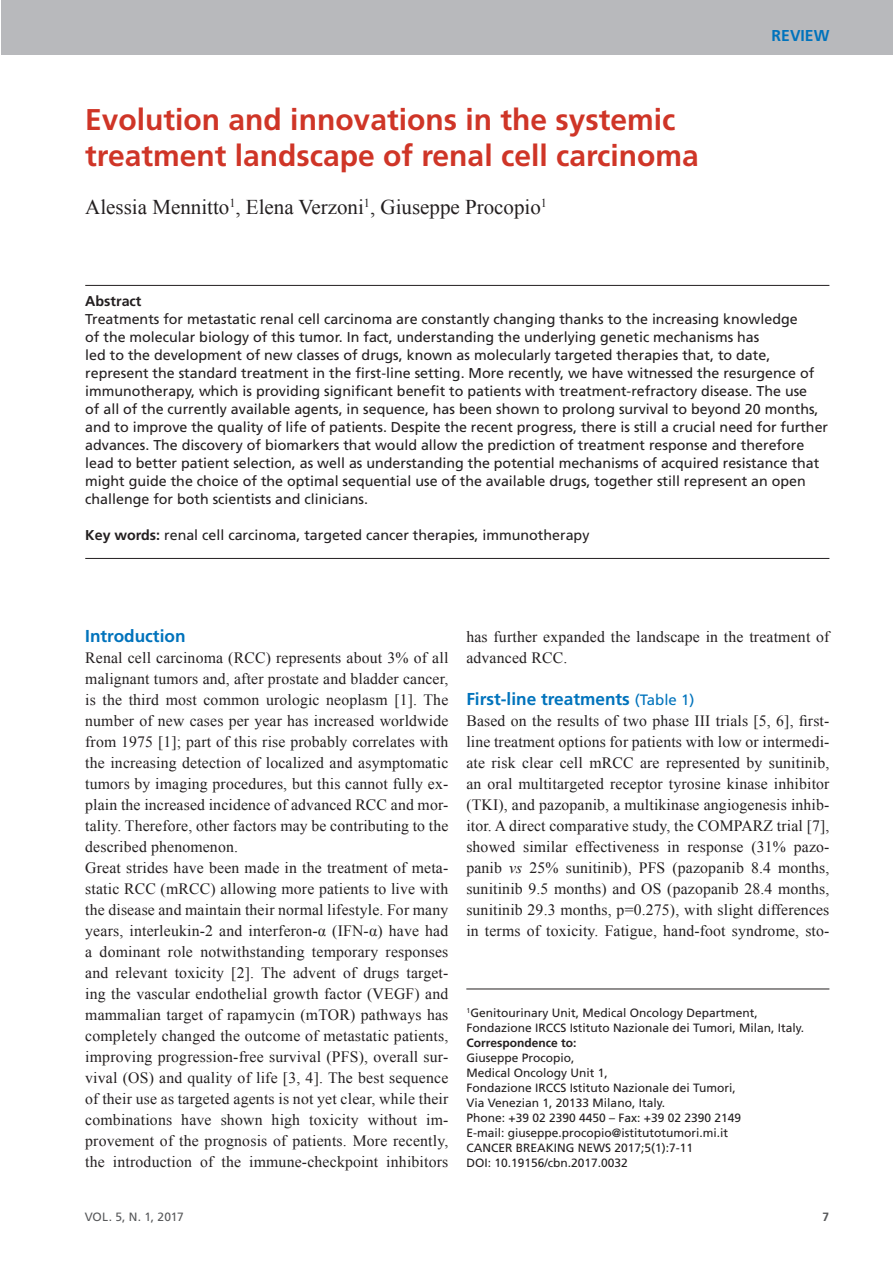
<style>
.page{position:relative;width:893px;height:1263px;background:#fff}
.page>*{position:absolute;margin:0;border:0;box-sizing:border-box;transform-origin:0 0}
.t1{font:700 30px/36px "Frutiger";color:#cf3527}
.t2{font:21px "Times New Roman";color:#231f20}
.t3{font:700 17.25px "Frutiger";color:#0073bc}
.t4{font:15.75px/21px "Times New Roman";letter-spacing:.01em;color:#231f20}
.t5{font:700 15.75px "Frutiger";color:#0073bc}
.t6{font:14.25px/18px "Frutiger";color:#231f20}
.t7{font:700 14.25px "Frutiger";color:#231f20}
.t8{font:12px/15px "Frutiger";color:#231f20}
.t9{font:700 12px "Frutiger";color:#231f20}
.t10{font:12px "Frutiger";letter-spacing:-.005em;color:#57585a}
.t11{font:700 12px "Frutiger";color:#57585a}
.s1{font-weight:700}
.s2{font-weight:400;font-size:15px}
.s3{font-style:italic}
</style>
<div class="page">
<div style="left:1px;top:0;width:892px;height:55px;background:#b8b9bc"></div>
<hr style="left:85px;top:285px;width:744px;height:1px;background:#231f20">
<hr style="left:85px;top:558px;width:744px;height:1px;background:#231f20">
<hr style="left:466px;top:988px;width:363px;height:1px;background:#231f20">
<h1 class="t1" style="left:85px;top:101px;width:615px">Evolution and innovations in the systemic treatment landscape of renal cell carcinoma</h1>
<h2 class="t2" style="left:85px;top:192px;width:463px">Alessia Mennitto<sup>1</sup>, Elena Verzoni<sup>1</sup>, Giuseppe Procopio<sup>1</sup></h2>
<p class="t5" style="left:772px;top:26px;width:59px">REVIEW</p>
<p class="t7" style="left:85px;top:293px;width:58px">Abstract</p>
<p class="t6" style="left:85px;top:310px;width:744px">Treatments for metastatic renal cell carcinoma are constantly changing thanks to the increasing knowledge<br>of the molecular biology of this tumor. In fact, understanding the underlying genetic mechanisms has<br>led to the development of new classes of drugs, known as molecularly targeted therapies that, to date, represent the standard treatment in the first-line setting. More recently, we have witnessed the resurgence of immunotherapy, which is providing significant benefit to patients with treatment-refractory disease. The use<br>of all of the currently available agents, in sequence, has been shown to prolong survival to beyond 20 months, and to improve the quality of life of patients. Despite the recent progress, there is still a crucial need for further advances. The discovery of biomarkers that would allow the prediction of treatment response and therefore lead to better patient selection, as well as understanding the potential mechanisms of acquired resistance that might guide the choice of the optimal sequential use of the available drugs, together still represent an open challenge for both scientists and clinicians.</p>
<p class="t6" style="left:85px;top:526px;width:506px"><span class="s1">Key words:</span> renal cell carcinoma, targeted cancer therapies, immunotherapy</p>
<p class="t3" style="left:85px;top:626px;width:102px">Introduction</p>
<p class="t4" style="left:85px;top:647px;width:365px">Renal cell carcinoma (RCC) represents about 3% of all malignant tumors and, after prostate and bladder cancer, is the third most common urologic neoplasm [1]. The number of new cases per year has increased worldwide from 1975 [1]; part of this rise probably correlates with the increasing detection of localized and asymptomatic tumors by imaging procedures, but this cannot fully ex&shy;plain the increased incidence of advanced RCC and mor&shy;tality. Therefore, other factors may be contributing to the described phenomenon.<br>Great strides have been made in the treatment of meta&shy;static RCC (mRCC) allowing more patients to live with the disease and maintain their normal lifestyle. For many years, interleukin-2 and interferon-α (IFN-α) have had a dominant role notwithstanding temporary responses and relevant toxicity [2]. The advent of drugs target&shy;ing the vascular endothelial growth factor (VEGF) and mammalian target of rapamycin (mTOR) pathways has completely changed the outcome of metastatic patients, improving progression-free survival (PFS), overall sur&shy;vival (OS) and quality of life [3, 4]. The best sequence of their use as targeted agents is not yet clear, while their combinations have shown high toxicity without im&shy;provement of the prognosis of patients. More recently, the introduction of the immune-checkpoint inhibitors</p>
<p class="t4" style="left:466px;top:626px;width:365px">has further expanded the landscape in the treatment of advanced RCC.</p>
<p class="t3" style="left:466px;top:689px;width:230px">First-line treatments <span class="s2">(Table 1)</span></p>
<p class="t4" style="left:466px;top:710px;width:365px;text-align:justify">Based on the results of two phase III trials [5, 6], first&shy;line treatment options for patients with low or intermedi&shy;ate risk clear cell mRCC are represented by sunitinib, an oral multitargeted receptor tyrosine kinase inhibitor (TKI), and pazopanib, a multikinase angiogenesis inhib&shy;itor. A direct comparative study, the COMPARZ trial [7], showed similar effectiveness in response (31% pazo&shy;panib <span class="s3">vs</span> 25% sunitinib), PFS (pazopanib 8.4 months, sunitinib 9.5 months) and OS (pazopanib 28.4 months, sunitinib 29.3 months, p=0.275), with slight differences in terms of toxicity. Fatigue, hand-foot syndrome, sto-</p>
<p class="t8" style="left:467px;top:1005px;width:339px"><sup>1</sup>Genitourinary Unit, Medical Oncology Department,<br>Fondazione IRCCS Istituto Nazionale dei Tumori, Milan, Italy.</p>
<p class="t9" style="left:467px;top:1036px;width:111px">Correspondence to:</p>
<p class="t8" style="left:467px;top:1050px;width:276px">Giuseppe Procopio,<br>Medical Oncology Unit 1,<br>Fondazione IRCCS Istituto Nazionale dei Tumori, Via Venezian 1, 20133 Milano, Italy.<br>Phone: +39 02 2390 4450 – Fax: +39 02 2390 2149<br>E-mail: giuseppe.procopio@istitutotumori.mi.it CANCER BREAKING NEWS 2017;5(1):7-11<br>DOI: 10.19156/cbn.2017.0032</p>
<p class="t10" style="left:85px;top:1210px;width:100px">VOL. 5, N. 1, 2017</p>
<p class="t11" style="left:822px;top:1210px;width:8px">7</p>
</div>
